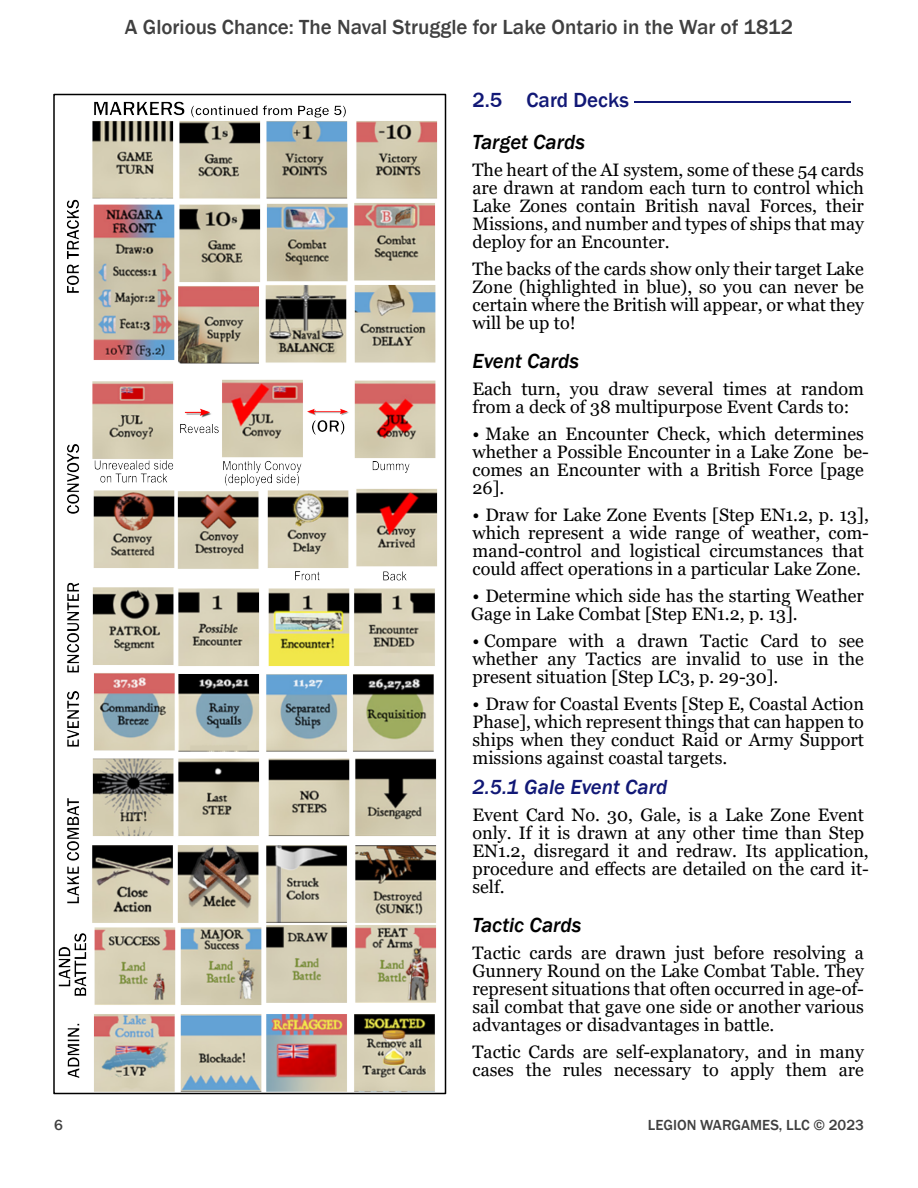
<style>
.page{position:relative;width:918px;height:1188px;background:#fff}
.page>*{position:absolute;margin:0;border:0;box-sizing:border-box;transform-origin:0 0}
.t1{font:500 21px "Franklin Gothic";color:rgb(0 0 0/.75)}
.t2{font:italic 500 21px "Franklin Gothic";color:#000}
.t3{font:italic 500 21px "Franklin Gothic";color:#111876}
.t4{font:500 21px "Franklin Gothic";color:#111876}
.t5{font:18px/18px "Georgia";color:#000}
.t6{font:500 15px "Franklin Gothic";color:rgb(0 0 0/.75)}
</style>
<div class="page">
<hr style="left:634px;top:102px;width:216px;height:1px;background:#111876">
<img style="left:58px;top:101px;width:380px;height:990px">
<div style="left:53px;top:94px;width:393px;height:1000px;border:2px solid #000"></div>
<p class="t1" style="left:125px;top:20px;width:670px">A Glorious Chance: The Naval Struggle for Lake Ontario in the War of 1812</p>
<p class="t4" style="left:472px;top:93px;width:158px">2.5 Card Decks</p>
<p class="t2" style="left:472px;top:135px;width:114px">Target Cards</p>
<p class="t5" style="left:472px;top:163px;width:393px;text-align:justify">The heart of the AI system, some of these 54 cards are drawn at random each turn to control which Lake Zones contain British naval Forces, their Missions, and number and types of ships that may deploy for an Encounter.</p>
<p class="t5" style="left:472px;top:262px;width:393px;text-align:justify">The backs of the cards show only their target Lake Zone (highlighted in blue), so you can never be certain where the British will appear, or what they will be up to!</p>
<p class="t2" style="left:472px;top:354px;width:108px">Event Cards</p>
<p class="t5" style="left:472px;top:382px;width:393px">Each turn, you draw several times at random from a deck of 38 multipurpose Event Cards to:</p>
<p class="t5" style="left:472px;top:427px;width:398px">• Make an Encounter Check, which determines whether a Possible Encounter in a Lake Zone be&shy;comes an Encounter with a British Force [page 26].</p>
<p class="t5" style="left:472px;top:508px;width:398px">• Draw for Lake Zone Events [Step EN1.2, p. 13], which represent a wide range of weather, com&shy;mand-control and logistical circumstances that could affect operations in a particular Lake Zone.</p>
<p class="t5" style="left:471px;top:589px;width:394px">• Determine which side has the starting Weather<br>Gage in Lake Combat [Step EN1.2, p. 13].</p>
<p class="t5" style="left:472px;top:634px;width:393px;text-align:justify">• Compare with a drawn Tactic Card to see whether any Tactics are invalid to use in the present situation [Step LC3, p. 29-30].</p>
<p class="t5" style="left:472px;top:697px;width:393px;text-align:justify">• Draw for Coastal Events [Step E, Coastal Action Phase], which represent things that can happen to ships when they conduct Raid or Army Support missions against coastal targets.</p>
<p class="t3" style="left:472px;top:780px;width:196px">2.5.1 Gale Event Card</p>
<p class="t5" style="left:472px;top:808px;width:398px">Event Card No. 30, Gale, is a Lake Zone Event only. If it is drawn at any other time than Step EN1.2, disregard it and redraw. Its application, procedure and effects are detailed on the card it&shy;self.</p>
<p class="t2" style="left:472px;top:918px;width:110px">Tactic Cards</p>
<p class="t5" style="left:472px;top:946px;width:393px;text-align:justify">Tactic cards are drawn just before resolving a Gunnery Round on the Lake Combat Table. They represent situations that often occurred in age-of&shy;sail combat that gave one side or another various advantages or disadvantages in battle.</p>
<p class="t5" style="left:472px;top:1045px;width:393px">Tactic Cards are self-explanatory, and in many cases the rules necessary to apply them are</p>
<p class="t6" style="left:54px;top:1120px;width:10px">6</p>
<p class="t6" style="left:648px;top:1120px;width:218px">LEGION WARGAMES, LLC © 2023</p>
</div>
